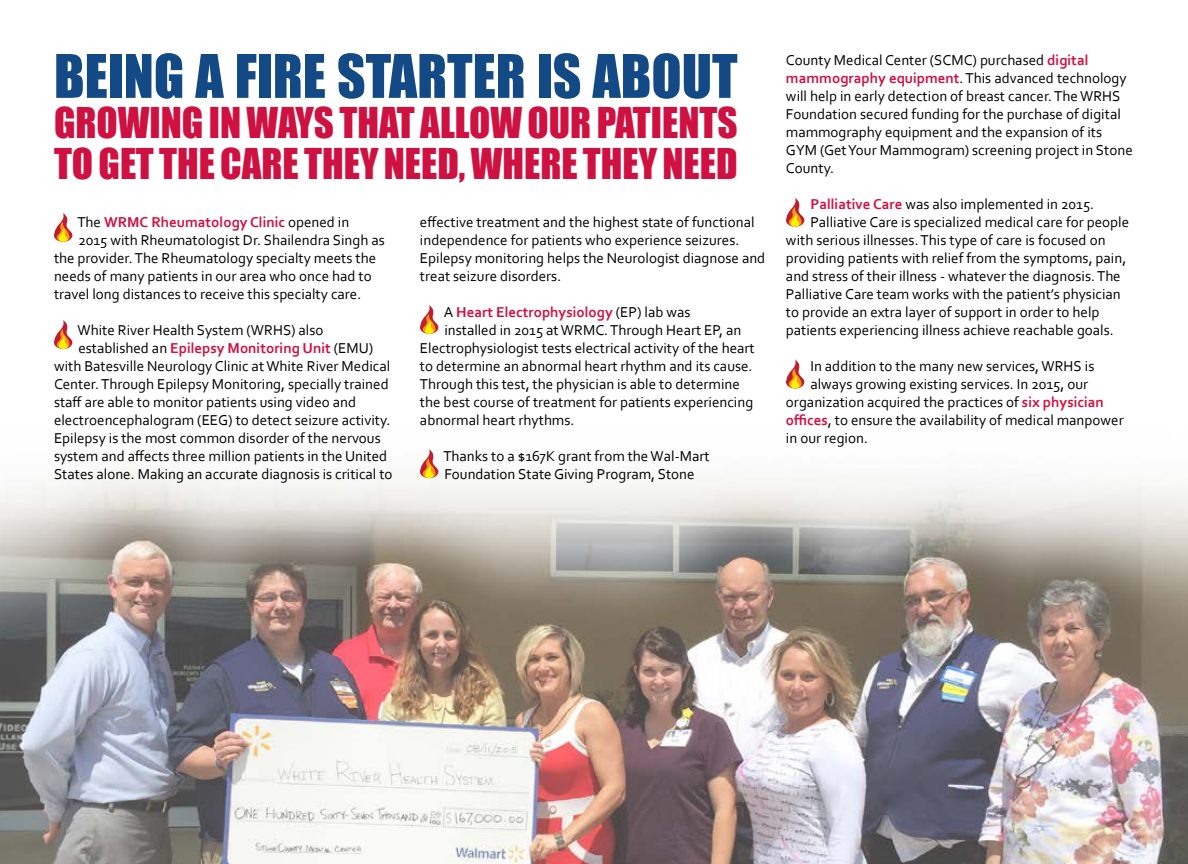
<style>
.page{position:relative;width:1188px;height:864px;background:#fff}
.page>*{position:absolute;margin:0;border:0;box-sizing:border-box;transform-origin:0 0}
.t1{font:55.5px "Impact";color:#134a86}
.t2{font:39px/40.5px "Impact";color:#ce1141}
.t3{font:15px/18px "Corbel";color:#000}
.t4{font:700 15px "Corbel";color:#ce1141}
.s1{font-weight:400;color:#000}
.s2{font-weight:700;color:#ce1141}
</style>
<div class="page">
<img style="left:0;top:359px;width:1188px;height:505px">
<svg style="left:54px;top:213px;width:19px;height:29px"></svg>
<svg style="left:420px;top:305px;width:19px;height:29px"></svg>
<svg style="left:420px;top:449px;width:19px;height:29px"></svg>
<svg style="left:54px;top:320px;width:19px;height:29px"></svg>
<svg style="left:786px;top:198px;width:19px;height:29px"></svg>
<svg style="left:786px;top:360px;width:19px;height:28px"></svg>
<h1 class="t1" style="left:54px;top:33px;width:685px">BEING A FIRE STARTER IS ABOUT</h1>
<h2 class="t2" style="left:54px;top:102px;width:685px">GROWING IN WAYS THAT ALLOW OUR PATIENTS<br>TO GET THE CARE THEY NEED, WHERE THEY NEED</h2>
<p class="t4" style="left:77px;top:213px;width:273px"><span class="s1">The</span> WRMC Rheumatology Clinic <span class="s1">opened in</span></p>
<p class="t3" style="left:78px;top:231px;width:308px">2015 with Rheumatologist Dr. Shailendra Singh as</p>
<p class="t3" style="left:54px;top:249px;width:324px">the provider. The Rheumatology specialty meets the</p>
<p class="t3" style="left:54px;top:267px;width:319px">needs of many patients in our area who once had to</p>
<p class="t3" style="left:54px;top:285px;width:309px">travel long distances to receive this specialty care.</p>
<p class="t3" style="left:78px;top:321px;width:247px">White River Health System (WRHS) also</p>
<p class="t4" style="left:78px;top:339px;width:297px"><span class="s1">established an</span> Epilepsy Monitoring Unit <span class="s1">(EMU)</span></p>
<p class="t3" style="left:54px;top:357px;width:338px">with Batesville Neurology Clinic at White River Medical</p>
<p class="t3" style="left:54px;top:375px;width:336px">Center. Through Epilepsy Monitoring, specially trained</p>
<p class="t3" style="left:54px;top:393px;width:304px">staff are able to monitor patients using video and</p>
<p class="t3" style="left:54px;top:411px;width:338px">electroencephalogram (EEG) to detect seizure activity.</p>
<p class="t3" style="left:54px;top:429px;width:328px">Epilepsy is the most common disorder of the nervous</p>
<p class="t3" style="left:54px;top:447px;width:335px">system and affects three million patients in the United</p>
<p class="t3" style="left:54px;top:465px;width:340px">States alone. Making an accurate diagnosis is critical to</p>
<p class="t3" style="left:420px;top:213px;width:347px">effective treatment and the highest state of functional independence for patients who experience seizures.<br>Epilepsy monitoring helps the Neurologist diagnose and treat seizure disorders.</p>
<p class="t4" style="left:444px;top:303px;width:248px"><span class="s1">A</span> Heart Electrophysiology <span class="s1">(EP) lab was</span></p>
<p class="t3" style="left:444px;top:321px;width:299px">installed in 2015 at WRMC. Through Heart EP, an</p>
<p class="t3" style="left:420px;top:339px;width:336px">Electrophysiologist tests electrical activity of the heart</p>
<p class="t3" style="left:420px;top:357px;width:334px">to determine an abnormal heart rhythm and its cause.</p>
<p class="t3" style="left:420px;top:375px;width:321px">Through this test, the physician is able to determine</p>
<p class="t3" style="left:420px;top:393px;width:335px">the best course of treatment for patients experiencing</p>
<p class="t3" style="left:420px;top:411px;width:156px">abnormal heart rhythms.</p>
<p class="t3" style="left:443px;top:447px;width:268px">Thanks to a $167K grant from the Wal-Mart<br>Foundation State Giving Program, Stone</p>
<p class="t3" style="left:786px;top:51px;width:348px">County Medical Center (SCMC) purchased <span class="s2">digital mammography equipment</span>. This advanced technology will help in early detection of breast cancer. The WRHS Foundation secured funding for the purchase of digital mammography equipment and the expansion of its GYM (Get Your Mammogram) screening project in Stone County.</p>
<p class="t3" style="left:810px;top:195px;width:285px"><span class="s2">Palliative Care</span> was also implemented in 2015.</p>
<p class="t3" style="left:810px;top:213px;width:320px">Palliative Care is specialized medical care for people</p>
<p class="t3" style="left:786px;top:231px;width:321px">with serious illnesses. This type of care is focused on</p>
<p class="t3" style="left:786px;top:249px;width:342px">providing patients with relief from the symptoms, pain,</p>
<p class="t3" style="left:786px;top:267px;width:336px">and stress of their illness - whatever the diagnosis. The</p>
<p class="t3" style="left:786px;top:285px;width:336px">Palliative Care team works with the patient’s physician</p>
<p class="t3" style="left:786px;top:303px;width:315px">to provide an extra layer of support in order to help</p>
<p class="t3" style="left:786px;top:321px;width:329px">patients experiencing illness achieve reachable goals.</p>
<p class="t3" style="left:810px;top:357px;width:286px">In addition to the many new services, WRHS is</p>
<p class="t3" style="left:810px;top:375px;width:279px">always growing existing services. In 2015, our</p>
<p class="t3" style="left:786px;top:393px;width:319px">organization acquired the practices of <span class="s2">six physician</span></p>
<p class="t3" style="left:786px;top:411px;width:339px"><span class="s2">offices</span>, to ensure the availability of medical manpower</p>
<p class="t3" style="left:786px;top:429px;width:83px">in our region.</p>
</div>
